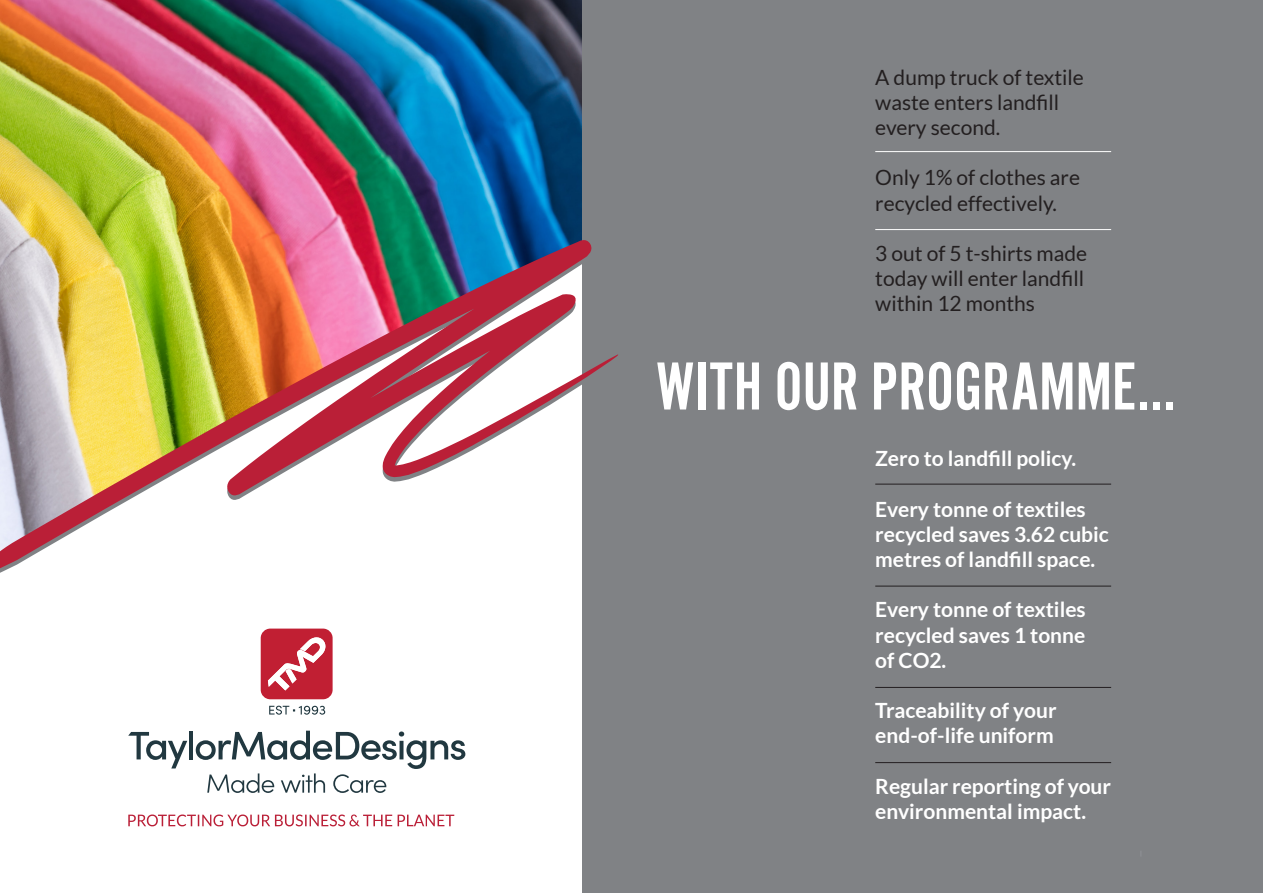
<style>
.page{position:relative;width:1263px;height:893px;background:#fff}
.page>*{position:absolute;margin:0;border:0;box-sizing:border-box;transform-origin:0 0}
.t1{font:70.5px "Alternate Got No 2 D";color:#fff}
.t2{font:700 21px "Lato";color:#fff}
.t3{font:21px/25.2px "Lato";color:#231f20}
</style>
<div class="page">
<img style="left:0;top:0;width:583px;height:237px">
<div style="left:583px;top:0;width:680px;height:893px;background:#808285"></div>
<img style="left:0;top:237px;width:618px;height:358px">
<hr style="left:875px;top:151px;width:236px;height:1px;background:#fff">
<hr style="left:875px;top:229px;width:236px;height:1px;background:#fff">
<hr style="left:875px;top:484px;width:236px;height:1px;background:#231f20">
<hr style="left:875px;top:586px;width:236px;height:1px;background:#231f20">
<hr style="left:875px;top:687px;width:236px;height:1px;background:#231f20">
<hr style="left:875px;top:762px;width:236px;height:1px;background:#231f20">
<svg style="left:128px;top:814px;width:326px;height:12px"></svg>
<svg style="left:128px;top:732px;width:59px;height:36px"></svg>
<hr style="left:189px;top:731px;width:4px;height:28px;background:#213840">
<div style="left:261px;top:629px;width:72px;height:70px;background:#c11f33;border-radius:10px"></div>
<svg style="left:268px;top:637px;width:57px;height:53px"></svg>
<svg style="left:269px;top:706px;width:56px;height:9px"></svg>
<svg style="left:196px;top:731px;width:269px;height:62px"></svg>
<p class="t3" style="left:875px;top:64px;width:210px">A dump truck of textile waste enters landfill</p>
<p class="t3" style="left:875px;top:115px;width:126px">every second.</p>
<p class="t3" style="left:875px;top:165px;width:206px">Only 1% of clothes are</p>
<p class="t3" style="left:875px;top:190px;width:183px">recycled effectively.</p>
<p class="t3" style="left:875px;top:241px;width:213px">3 out of 5 t-shirts made</p>
<p class="t3" style="left:875px;top:266px;width:210px">today will enter landfill</p>
<p class="t3" style="left:875px;top:291px;width:161px">within 12 months</p>
<p class="t1" style="left:656px;top:349px;width:521px">WITH OUR PROGRAMME...</p>
<p class="t2" style="left:875px;top:446px;width:202px">Zero to landfill policy.</p>
<p class="t2" style="left:875px;top:497px;width:212px">Every tonne of textiles</p>
<p class="t2" style="left:875px;top:522px;width:235px">recycled saves 3.62 cubic</p>
<p class="t2" style="left:875px;top:547px;width:221px">metres of landfill space.</p>
<p class="t2" style="left:875px;top:598px;width:212px">Every tonne of textiles</p>
<p class="t2" style="left:875px;top:623px;width:212px">recycled saves 1 tonne</p>
<p class="t2" style="left:875px;top:648px;width:73px">of CO2.</p>
<p class="t2" style="left:875px;top:698px;width:183px">Traceability of your</p>
<p class="t2" style="left:875px;top:724px;width:180px">end-of-life uniform</p>
<p class="t2" style="left:875px;top:774px;width:237px">Regular reporting of your</p>
<p class="t2" style="left:875px;top:799px;width:212px">environmental impact.</p>
</div>
